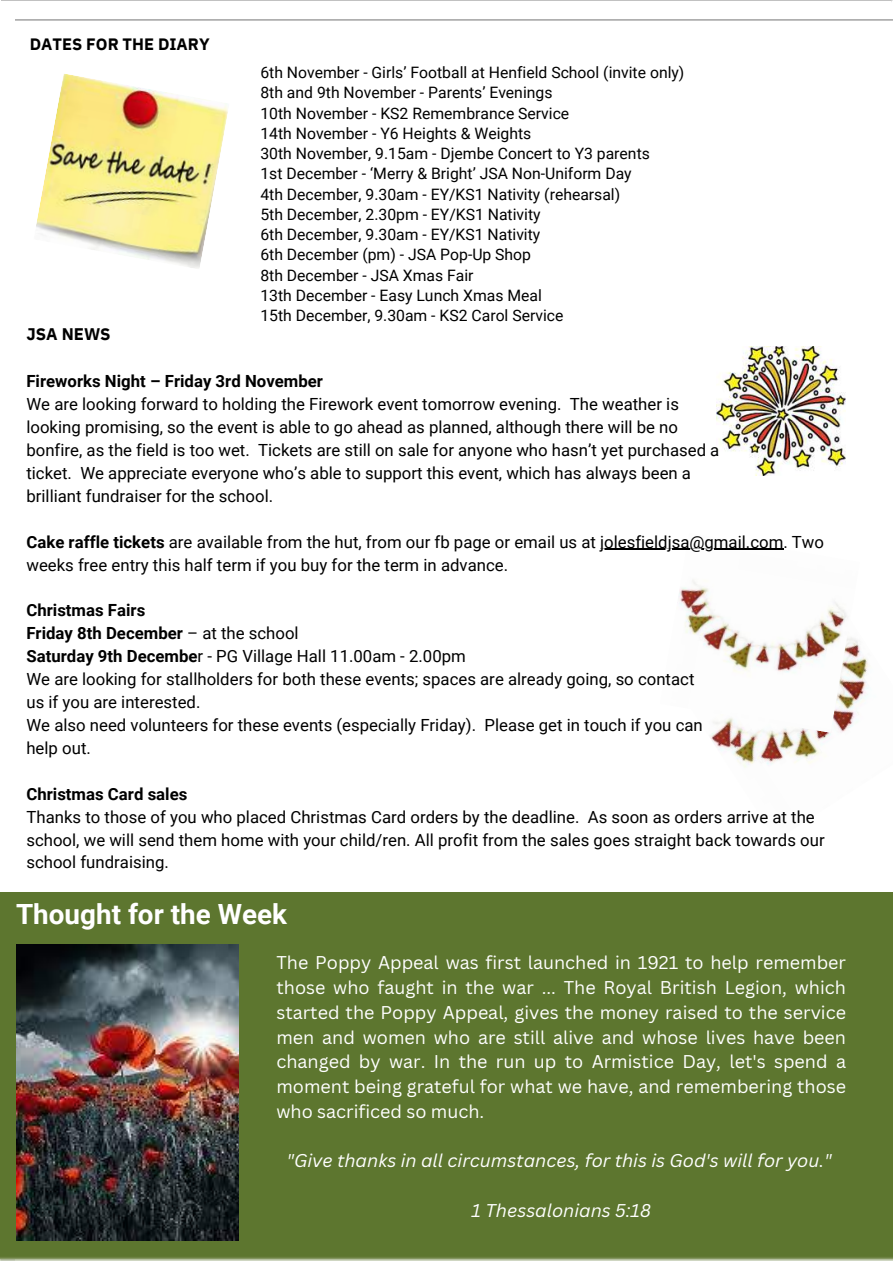
<style>
.page{position:relative;width:893px;height:1264px;background:#fff}
.page>*{position:absolute;margin:0;border:0;box-sizing:border-box;transform-origin:0 0}
.t1{font:700 27.75px "Roboto";color:#fff}
.t2{font:18px/24.8px "Canva Sans";color:#fff;text-align:justify}
.t3{font:italic 18px "Canva Sans";color:#fff}
.t4{font:16.8px/23px "Roboto";color:#000}
.t5{font:700 16.8px "Roboto";color:#000}
.t6{font:700 16.8px "IBM Plex Sans";color:#000}
.t7{font:700 16.5px "IBM Plex Sans";color:#000}
.t8{font:15.75px/20.2px "Roboto";color:#000}
.s1{font-weight:700}
</style>
<div class="page">
<div style="left:0;top:892px;width:892px;height:368px;background:#5d762f"></div>
<img style="left:16px;top:944px;width:222px;height:296px">
<img style="left:36px;top:74px;width:192px;height:195px">
<img style="left:716px;top:346px;width:129px;height:129px">
<img style="left:710px;top:646px;width:160px;height:122px">
<img style="left:660px;top:548px;width:199px;height:185px">
<hr style="left:600px;top:549px;width:183px;height:1px;background:#000">
<p class="t7" style="left:30px;top:31px;width:181px">DATES FOR THE DIARY</p>
<p class="t8" style="left:260px;top:62px;width:425px">6th November - Girls’ Football at Henfield School (invite only)<br>8th and 9th November - Parents’ Evenings<br>10th November - KS2 Remembrance Service<br>14th November - Y6 Heights &amp; Weights<br>30th November, 9.15am - Djembe Concert to Y3 parents<br>1st December - ‘Merry &amp; Bright’ JSA Non-Uniform Day<br>4th December, 9.30am - EY/KS1 Nativity (rehearsal)<br>5th December, 2.30pm - EY/KS1 Nativity<br>6th December, 9.30am - EY/KS1 Nativity<br>6th December (pm) - JSA Pop-Up Shop<br>8th December - JSA Xmas Fair<br>13th December - Easy Lunch Xmas Meal<br>15th December, 9.30am - KS2 Carol Service</p>
<p class="t6" style="left:26px;top:321px;width:86px">JSA NEWS</p>
<p class="t5" style="left:26px;top:369px;width:298px">Fireworks Night – Friday 3rd November</p>
<p class="t4" style="left:26px;top:392px;width:694px">We are looking forward to holding the Firework event tomorrow evening. The weather is looking promising, so the event is able to go ahead as planned, although there will be no bonfire, as the field is too wet. Tickets are still on sale for anyone who hasn’t yet purchased a ticket. We appreciate everyone who’s able to support this event, which has always been a brilliant fundraiser for the school.</p>
<p class="t4" style="left:26px;top:529px;width:799px"><span class="s1">Cake raffle tickets</span> are available from the hut, from our fb page or email us at jolesfieldjsa@gmail.com. Two weeks free entry this half term if you buy for the term in advance.</p>
<p class="t4" style="left:26px;top:598px;width:678px"><span class="s1">Christmas Fairs<br>Friday 8th December</span> – at the school<br><span class="s1">Saturday 9th Decembe</span>r - PG Village Hall 11.00am - 2.00pm<br>We are looking for stallholders for both these events; spaces are already going, so contact us if you are interested.<br>We also need volunteers for these events (especially Friday). Please get in touch if you can help out.</p>
<p class="t5" style="left:26px;top:782px;width:162px">Christmas Card sales</p>
<p class="t4" style="left:26px;top:804px;width:799px">Thanks to those of you who placed Christmas Card orders by the deadline. As soon as orders arrive at the school, we will send them home with your child/ren. All profit from the sales goes straight back towards our school fundraising.</p>
<h1 class="t1" style="left:16px;top:894px;width:272px">Thought for the Week</h1>
<p class="t2" style="left:276px;top:950px;width:571px">The Poppy Appeal was first launched in 1921 to help remember those who faught in the war ... The Royal British Legion, which started the Poppy Appeal, gives the money raised to the service men and women who are still alive and whose lives have been changed by war. In the run up to Armistice Day, let's spend a moment being grateful for what we have, and remembering those who sacrificed so much.</p>
<p class="t3" style="left:286px;top:1150px;width:547px">"Give thanks in all circumstances, for this is God's will for you."</p>
<p class="t3" style="left:471px;top:1199px;width:181px">1 Thessalonians 5:18</p>
</div>
